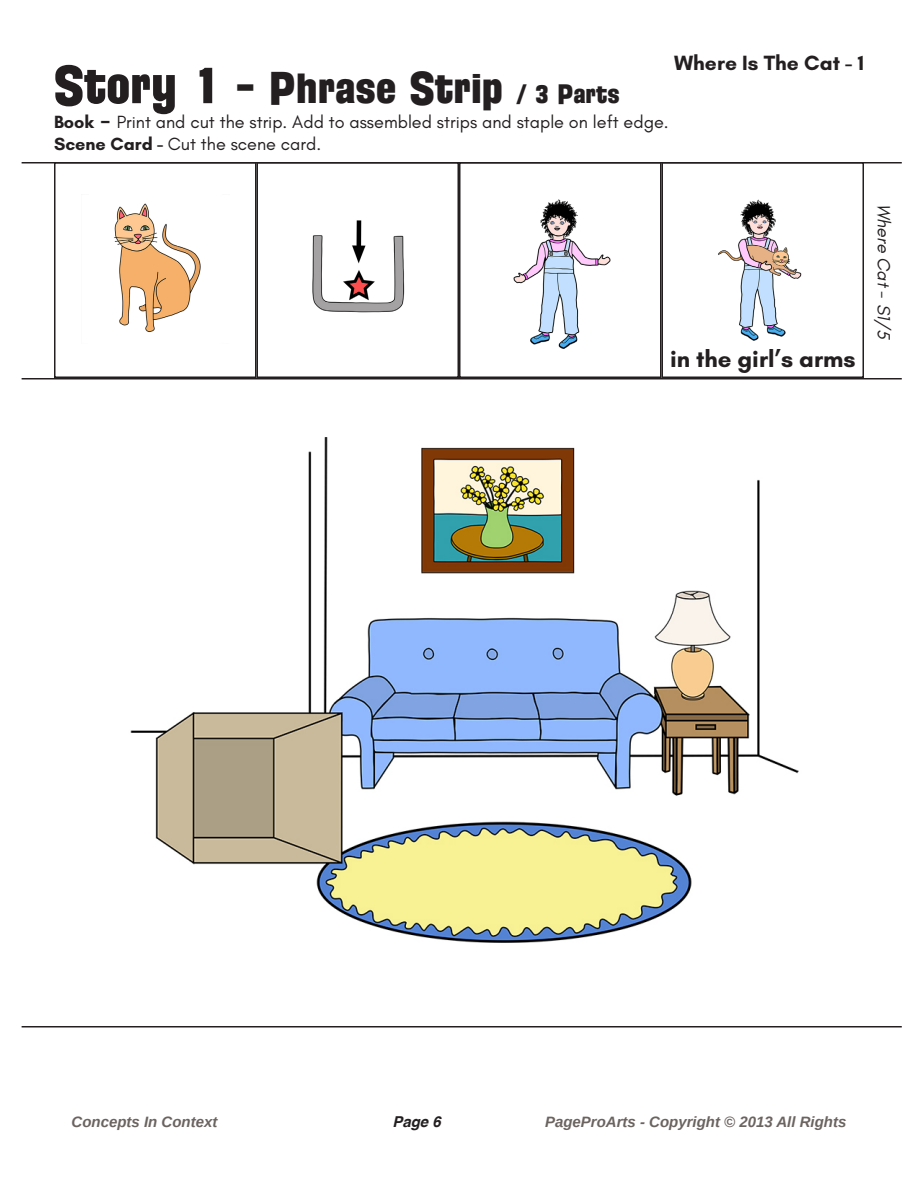
<style>
.page{position:relative;width:918px;height:1188px;background:#fff}
.page>*{position:absolute;margin:0;border:0;box-sizing:border-box;transform-origin:0 0}
.t1{font:45px "Florida Project Phase One";color:#231f20}
.t2{font:700 24px "Glacial Indifference";color:#231f20}
.t3{font:700 21px "Glacial Indifference";color:#231f20}
.t4{font:18px "Glacial Indifference";color:#231f20}
.t5{font:italic 18px "Glacial Indifference";color:#231f20}
.t6{font:italic 700 15px "Liberation Sans";color:#6b6360}
.t7{font:italic 700 15px "Helvetica";color:#231f20}
.s1{font-size:54px}
.s2{font-size:27px}
.s3{font-weight:700}
.s4{font-weight:700;font-size:27px}
</style>
<div class="page">
<img style="left:130px;top:437px;width:669px;height:506px">
<div style="left:256px;top:162px;width:203px;height:216px;border:2px solid #231f20"></div>
<img style="left:513px;top:199px;width:98px;height:150px">
<img style="left:718px;top:199px;width:84px;height:142px">
<img style="left:312px;top:220px;width:93px;height:93px">
<div style="left:459px;top:162px;width:203px;height:216px;border:2px solid #231f20"></div>
<div style="left:662px;top:162px;width:202px;height:216px;border:2px solid #231f20"></div>
<div style="left:54px;top:162px;width:202px;height:216px;border:2px solid #231f20"></div>
<hr style="left:22px;top:378px;width:880px;height:2px;background:#231f20">
<hr style="left:22px;top:162px;width:880px;height:2px;background:#231f20">
<hr style="left:22px;top:1026px;width:880px;height:2px;background:#231f20">
<img style="left:114px;top:203px;width:87px;height:129px">
<p class="t3" style="left:674px;top:50px;width:191px">Where Is The Cat - 1</p>
<p class="t1" style="left:54px;top:59px;width:567px"><span class="s1">Story 1</span> - Phrase Strip <span class="s2">/ 3 Parts</span></p>
<p class="t4" style="left:54px;top:112px;width:616px"><span class="s3">Book</span> <span class="s4">-</span> Print and cut the strip. Add to assembled strips and staple on left edge.</p>
<p class="t4" style="left:54px;top:134px;width:269px"><span class="s3">Scene Card -</span> Cut the scene card.</p>
<p class="t2" style="left:670px;top:344px;width:187px">in the girl’s arms</p>
<p class="t5" style="left:894px;top:204px;width:137px;rotate:90deg">Where Cat - S1/5</p>
<p class="t6" style="left:72px;top:1112px;width:147px">Concepts In Context</p>
<p class="t7" style="left:392px;top:1109px;width:50px">Page 6</p>
<p class="t6" style="left:545px;top:1112px;width:303px">PageProArts - Copyright © 2013 All Rights</p>
</div>
